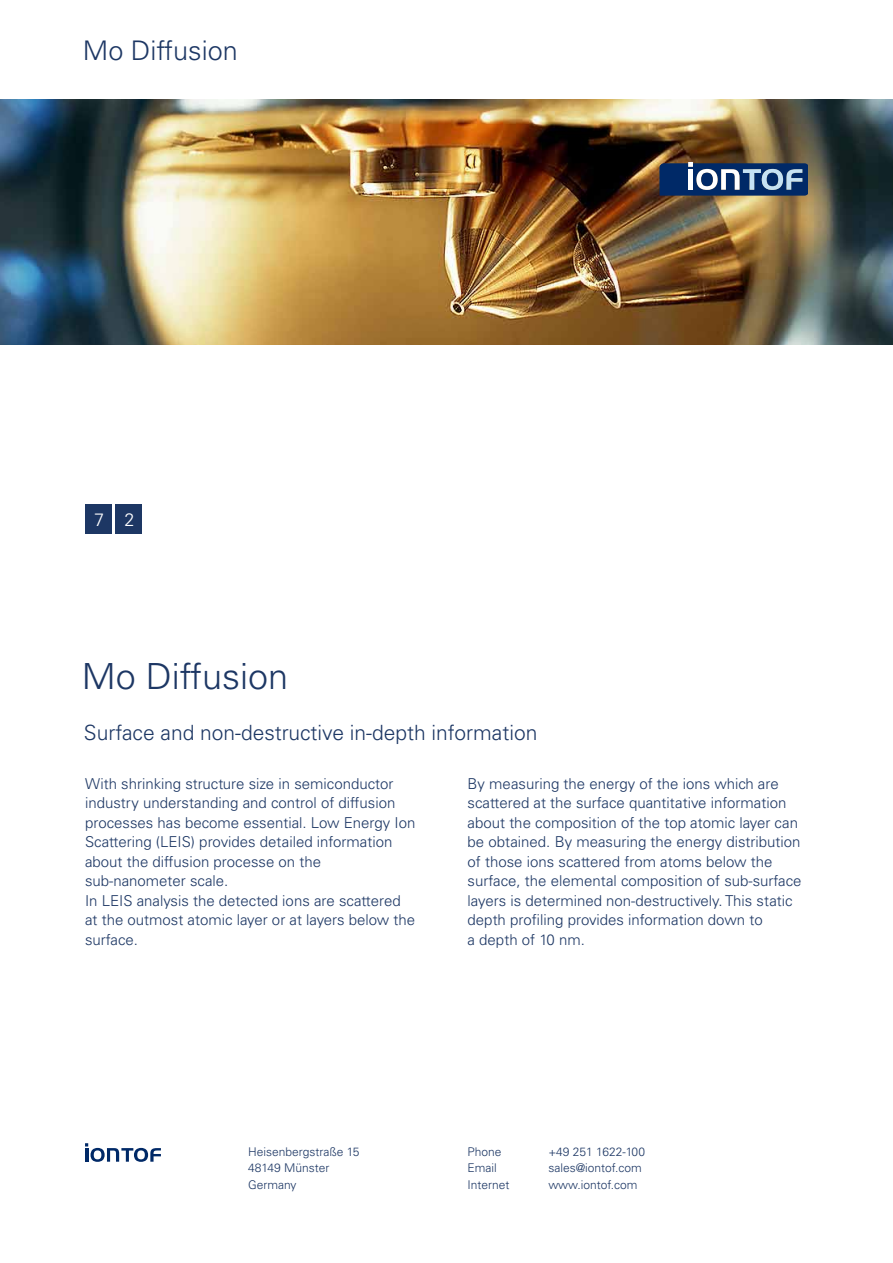
<style>
.page{position:relative;width:893px;height:1263px;background:#fff}
.page>*{position:absolute;margin:0;border:0;box-sizing:border-box;transform-origin:0 0}
.t1{font:300 36px "Univers";color:#1d3764}
.t2{font:300 27px "Univers";color:#1d3764}
.t3{font:300 21px "Univers";color:#1d3764}
.t4{font:300 18px "Univers";color:#fff}
.t5{font:300 15px/19.5px "Univers";color:#1d3764}
.t6{font:300 12px/16.5px "Univers";color:#1d3764}
</style>
<div class="page">
<img style="left:0;top:100px;width:893px;height:244px">
<svg style="left:659px;top:162px;width:149px;height:33px;background:#3b5985"></svg>
<div style="left:85px;top:504px;width:27px;height:29px;background:#1d3764"></div>
<div style="left:115px;top:504px;width:27px;height:29px;background:#1d3764"></div>
<svg style="left:85px;top:1143px;width:76px;height:19px"></svg>
<h2 class="t2" style="left:83px;top:35px;width:156px">Mo Diffusion</h2>
<p class="t4" style="left:94px;top:508px;width:42px">7 2</p>
<h1 class="t1" style="left:82px;top:654px;width:208px">Mo Diffusion</h1>
<h3 class="t3" style="left:84px;top:720px;width:455px">Surface and non-destructive in-depth information</h3>
<p class="t5" style="left:85px;top:774px;width:332px">With shrinking structure size in semiconductor industry understanding and control of diffusion processes has become essential. Low Energy Ion Scattering (LEIS) provides detailed information about the diffusion processe on the sub-nanometer scale.<br>In LEIS analysis the detected ions are scattered at the outmost atomic layer or at layers below the surface.</p>
<p class="t5" style="left:468px;top:774px;width:335px">By measuring the energy of the ions which are scattered at the surface quantitative information about the composition of the top atomic layer can be obtained. By measuring the energy distribution of those ions scattered from atoms below the surface, the elemental composition of sub-surface layers is determined non-destructively. This static depth profiling provides information down to<br>a depth of 10 nm.</p>
<p class="t6" style="left:248px;top:1143px;width:113px">Heisenbergstraße 15<br>48149 Münster<br>Germany</p>
<p class="t6" style="left:468px;top:1143px;width:36px">Phone</p>
<p class="t6" style="left:548px;top:1143px;width:98px">+49 251 1622-100</p>
<p class="t6" style="left:468px;top:1160px;width:31px">Email</p>
<p class="t6" style="left:548px;top:1160px;width:95px">sales@iontof.com</p>
<p class="t6" style="left:468px;top:1176px;width:44px">Internet</p>
<p class="t6" style="left:548px;top:1176px;width:91px">www.iontof.com</p>
</div>
